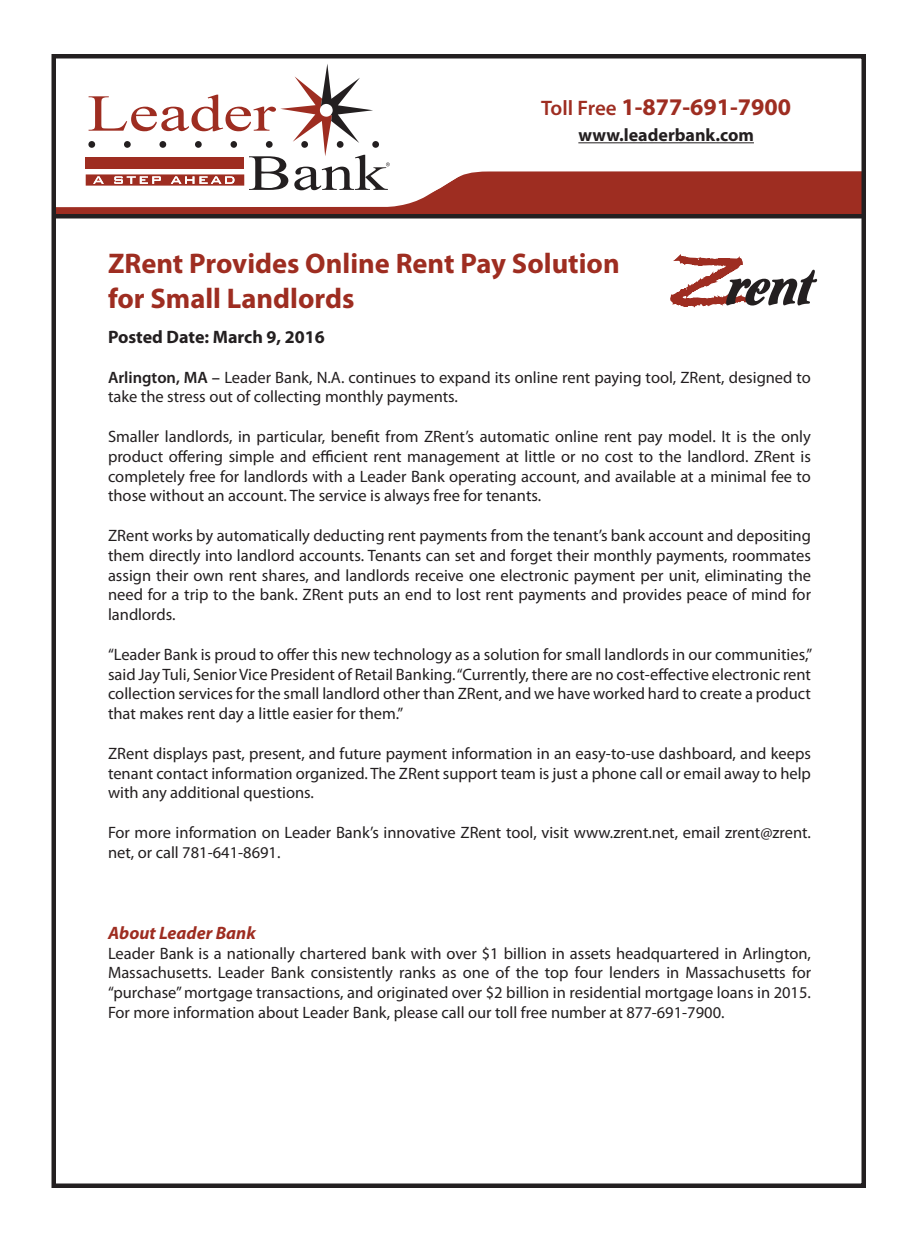
<style>
.page{position:relative;width:918px;height:1242px;background:#fff}
.page>*{position:absolute;margin:0;border:0;box-sizing:border-box;transform-origin:0 0}
.t1{font:700 28.5px "Myriad Pro";color:#9e2d21}
.t2{font:700 24px "Myriad Pro";color:#9e2d21}
.t3{font:700 18px "Myriad Pro";color:#231f20}
.t4{font:italic 700 18px "Myriad Pro";color:#9e2d21}
.t5{font:16.5px/19.8px "Myriad Pro";color:#231f20;text-align:justify}
.s1{font-weight:600;font-size:21px}
.s2{font-weight:600}
</style>
<div class="page">
<svg style="left:57px;top:64px;width:804px;height:150px"></svg>
<hr style="left:54px;top:214px;width:810px;height:4px;background:#231f20">
<div style="left:52px;top:54px;width:814px;height:1134px;border:4px solid #231f20"></div>
<hr style="left:578px;top:142px;width:176px;height:1px;background:#231f20">
<svg style="left:670px;top:241px;width:196px;height:93px"></svg>
<h2 class="t2" style="left:541px;top:91px;width:252px"><span class="s1">Toll Free</span> 1-877-691-7900</h2>
<p class="t3" style="left:578px;top:123px;width:177px">www.leaderbank.com</p>
<p class="t1" style="left:108px;top:245px;width:513px">ZRent Provides Online Rent Pay Solution</p>
<p class="t1" style="left:108px;top:280px;width:248px">for Small Landlords</p>
<p class="t3" style="left:108px;top:325px;width:218px">Posted Date: March 9, 2016</p>
<p class="t5" style="left:108px;top:367px;width:705px"><span class="s2">Arlington, MA –</span> Leader Bank, N.A. continues to expand its online rent paying tool, ZRent, designed to take the stress out of collecting monthly payments.</p>
<p class="t5" style="left:108px;top:426px;width:705px">Smaller landlords, in particular, benefit from ZRent’s automatic online rent pay model. It is the only product offering simple and efficient rent management at little or no cost to the landlord. ZRent is completely free for landlords with a Leader Bank operating account, and available at a minimal fee to those without an account. The service is always free for tenants.</p>
<p class="t5" style="left:108px;top:525px;width:705px">ZRent works by automatically deducting rent payments from the tenant’s bank account and depositing them directly into landlord accounts. Tenants can set and forget their monthly payments, roommates assign their own rent shares, and landlords receive one electronic payment per unit, eliminating the need for a trip to the bank. ZRent puts an end to lost rent payments and provides peace of mind for landlords.</p>
<p class="t5" style="left:108px;top:644px;width:706px">“Leader Bank is proud to offer this new technology as a solution for small landlords in our communities,” said Jay Tuli, Senior Vice President of Retail Banking. “Currently, there are no cost-effective electronic rent collection services for the small landlord other than ZRent, and we have worked hard to create a product that makes rent day a little easier for them.”</p>
<p class="t5" style="left:108px;top:743px;width:705px">ZRent displays past, present, and future payment information in an easy-to-use dashboard, and keeps tenant contact information organized. The ZRent support team is just a phone call or email away to help with any additional questions.</p>
<p class="t5" style="left:108px;top:822px;width:704px">For more information on Leader Bank’s innovative ZRent tool, visit www.zrent.net, email zrent@zrent. net, or call 781-641-8691.</p>
<p class="t4" style="left:108px;top:921px;width:149px">About Leader Bank</p>
<p class="t5" style="left:108px;top:943px;width:705px">Leader Bank is a nationally chartered bank with over $1 billion in assets headquartered in Arlington, Massachusetts. Leader Bank consistently ranks as one of the top four lenders in Massachusetts for “purchase” mortgage transactions, and originated over $2 billion in residential mortgage loans in 2015.<br>For more information about Leader Bank, please call our toll free number at 877-691-7900.</p>
</div>
